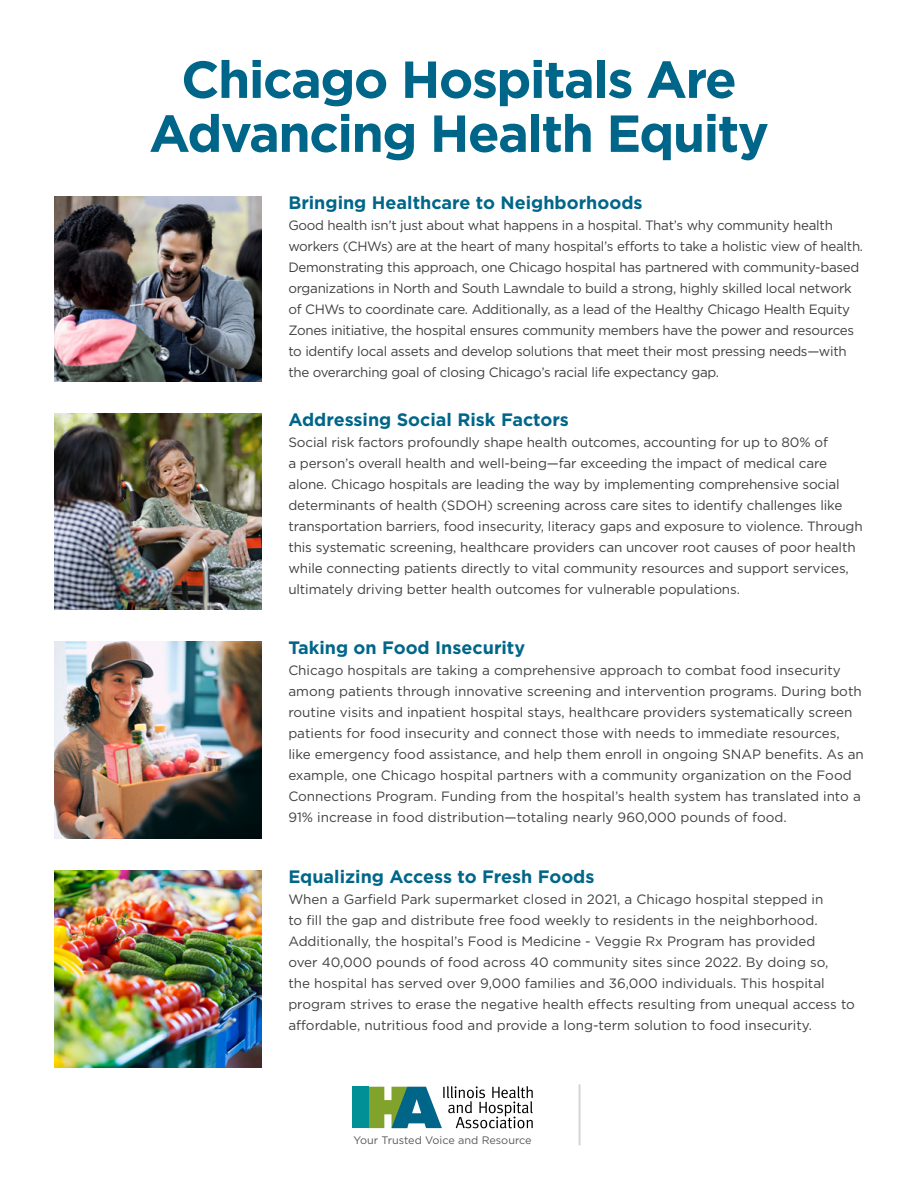
<style>
.page{position:relative;width:918px;height:1188px;background:#fff}
.page>*{position:absolute;margin:0;border:0;box-sizing:border-box;transform-origin:0 0}
.t1{font:700 52.05px/54px "Gotham";letter-spacing:-.03em;color:#006689;text-align:center}
.t2{font:700 18px "Gotham";color:#006689}
.t3{font:13.5px/21px "Gotham";letter-spacing:-.01em;color:#414042}
.t4{font:10.8px "Gotham";color:#58595b}
</style>
<div class="page">
<img style="left:54px;top:197px;width:207px;height:185px">
<img style="left:54px;top:413px;width:207px;height:197px">
<img style="left:54px;top:642px;width:207px;height:196px">
<img style="left:54px;top:870px;width:207px;height:197px">
<div style="left:353px;top:1087px;width:16px;height:41px;background:#009095"></div>
<svg style="left:369px;top:1086px;width:164px;height:42px"></svg>
<hr style="left:579px;top:1084px;width:2px;height:61px;background:#d1d3d4">
<h1 class="t1" style="left:149px;top:52px;width:621px">Chicago Hospitals Are<br>Advancing Health Equity</h1>
<h2 class="t2" style="left:288px;top:191px;width:356px">Bringing Healthcare to Neighborhoods</h2>
<p class="t3" style="left:288px;top:215px;width:576px">Good health isn’t just about what happens in a hospital. That’s why community health workers (CHWs) are at the heart of many hospital’s efforts to take a holistic view of health.<br>Demonstrating this approach, one Chicago hospital has partnered with community-based organizations in North and South Lawndale to build a strong, highly skilled local network of CHWs to coordinate care. Additionally, as a lead of the Healthy Chicago Health Equity Zones initiative, the hospital ensures community members have the power and resources to identify local assets and develop solutions that meet their most pressing needs—with the overarching goal of closing Chicago’s racial life expectancy gap.</p>
<h2 class="t2" style="left:288px;top:407px;width:282px">Addressing Social Risk Factors</h2>
<p class="t3" style="left:288px;top:431px;width:576px">Social risk factors profoundly shape health outcomes, accounting for up to 80% of<br>a person’s overall health and well-being—far exceeding the impact of medical care alone. Chicago hospitals are leading the way by implementing comprehensive social determinants of health (SDOH) screening across care sites to identify challenges like transportation barriers, food insecurity, literacy gaps and exposure to violence. Through this systematic screening, healthcare providers can uncover root causes of poor health while connecting patients directly to vital community resources and support services, ultimately driving better health outcomes for vulnerable populations.</p>
<h2 class="t2" style="left:288px;top:636px;width:238px">Taking on Food Insecurity</h2>
<p class="t3" style="left:288px;top:660px;width:577px">Chicago hospitals are taking a comprehensive approach to combat food insecurity among patients through innovative screening and intervention programs. During both routine visits and inpatient hospital stays, healthcare providers systematically screen patients for food insecurity and connect those with needs to immediate resources, like emergency food assistance, and help them enroll in ongoing SNAP benefits. As an example, one Chicago hospital partners with a community organization on the Food Connections Program. Funding from the hospital’s health system has translated into a 91% increase in food distribution—totaling nearly 960,000 pounds of food.</p>
<h2 class="t2" style="left:288px;top:865px;width:308px">Equalizing Access to Fresh Foods</h2>
<p class="t3" style="left:288px;top:888px;width:568px">When a Garfield Park supermarket closed in 2021, a Chicago hospital stepped in<br>to fill the gap and distribute free food weekly to residents in the neighborhood.<br>Additionally, the hospital’s Food is Medicine - Veggie Rx Program has provided<br>over 40,000 pounds of food across 40 community sites since 2022. By doing so,<br>the hospital has served over 9,000 families and 36,000 individuals. This hospital program strives to erase the negative health effects resulting from unequal access to affordable, nutritious food and provide a long-term solution to food insecurity.</p>
<p class="t4" style="left:354px;top:1134px;width:180px">Your Trusted Voice and Resource</p>
</div>
